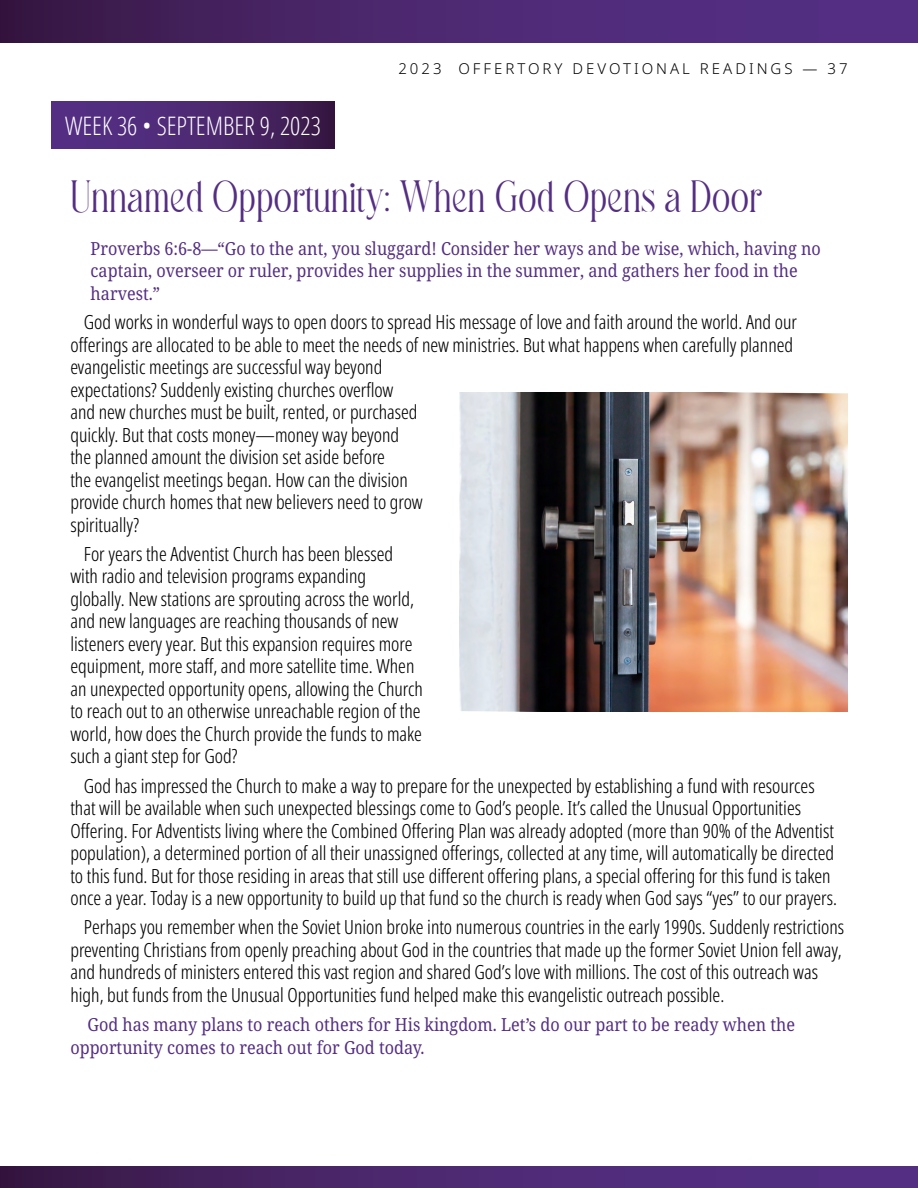
<style>
.page{position:relative;width:918px;height:1188px;background:#fff}
.page>*{position:absolute;margin:0;border:0;box-sizing:border-box;transform-origin:0 0}
.t1{font:45px "Madegra DEMO";color:#542e83}
.t2{font:300 condensed 25.5px "Open Sans";color:#fff}
.t3{font:300 extra-condensed 19.5px/22.5px "Noto Sans";color:#000}
.t4{font:18px/22.5px "Noto Serif";color:#542e83;scale:.9 1}
.t5{font:300 15px "Noto Sans";letter-spacing:.2em;color:#000}
</style>
<div class="page">
<div style="left:0;top:1167px;width:918px;height:21px;background:linear-gradient(to right,#3c1b4b,#59338e)"></div>
<div style="left:0;top:0;width:918px;height:43px;background:linear-gradient(to right,#3c1b4b,#59338e)"></div>
<img style="left:459px;top:392px;width:389px;height:319px">
<div style="left:52px;top:102px;width:282px;height:46px;background:linear-gradient(to right,#59338f,#3c1b4c)"></div>
<h2 class="t2" style="left:65px;top:108px;width:257px">WEEK 36 • SEPTEMBER 9, 2023</h2>
<p class="t5" style="left:398px;top:58px;width:451px">2023 OFFERTORY DEVOTIONAL READINGS — 37</p>
<h1 class="t1" style="left:70px;top:178px;width:693px">Unnamed Opportunity: When God Opens a Door</h1>
<p class="t4" style="left:91px;top:238px;width:813px">Proverbs 6:6-8—“Go to the ant, you sluggard! Consider her ways and be wise, which, having no captain, overseer or ruler, provides her supplies in the summer, and gathers her food in the harvest.”</p>
<p class="t3" style="left:70px;top:311px;width:728px;text-indent:13px">God works in wonderful ways to open doors to spread His message of love and faith around the world. And our offerings are allocated to be able to meet the needs of new ministries. But what happens when carefully planned evangelistic meetings are successful way beyond<br>expectations? Suddenly existing churches overflow<br>and new churches must be built, rented, or purchased<br>quickly. But that costs money—money way beyond<br>the planned amount the division set aside before<br>the evangelist meetings began. How can the division<br>provide church homes that new believers need to grow<br>spiritually?</p>
<p class="t3" style="left:70px;top:543px;width:354px;text-indent:13px">For years the Adventist Church has been blessed with radio and television programs expanding globally. New stations are sprouting across the world, and new languages are reaching thousands of new listeners every year. But this expansion requires more equipment, more staff, and more satellite time. When an unexpected opportunity opens, allowing the Church to reach out to an otherwise unreachable region of the world, how does the Church provide the funds to make such a giant step for God?</p>
<p class="t3" style="left:70px;top:775px;width:768px;text-indent:13px">God has impressed the Church to make a way to prepare for the unexpected by establishing a fund with resources that will be available when such unexpected blessings come to God’s people. It’s called the Unusual Opportunities Offering. For Adventists living where the Combined Offering Plan was already adopted (more than 90% of the Adventist population), a determined portion of all their unassigned offerings, collected at any time, will automatically be directed to this fund. But for those residing in areas that still use different offering plans, a special offering for this fund is taken once a year. Today is a new opportunity to build up that fund so the church is ready when God says “yes” to our prayers.</p>
<p class="t3" style="left:70px;top:917px;width:775px;text-indent:13px">Perhaps you remember when the Soviet Union broke into numerous countries in the early 1990s. Suddenly restrictions preventing Christians from openly preaching about God in the countries that made up the former Soviet Union fell away, and hundreds of ministers entered this vast region and shared God’s love with millions. The cost of this outreach was high, but funds from the Unusual Opportunities fund helped make this evangelistic outreach possible.</p>
<p class="t4" style="left:70px;top:1014px;width:807px;text-indent:17px">God has many plans to reach others for His kingdom. Let’s do our part to be ready when the opportunity comes to reach out for God today.</p>
</div>
